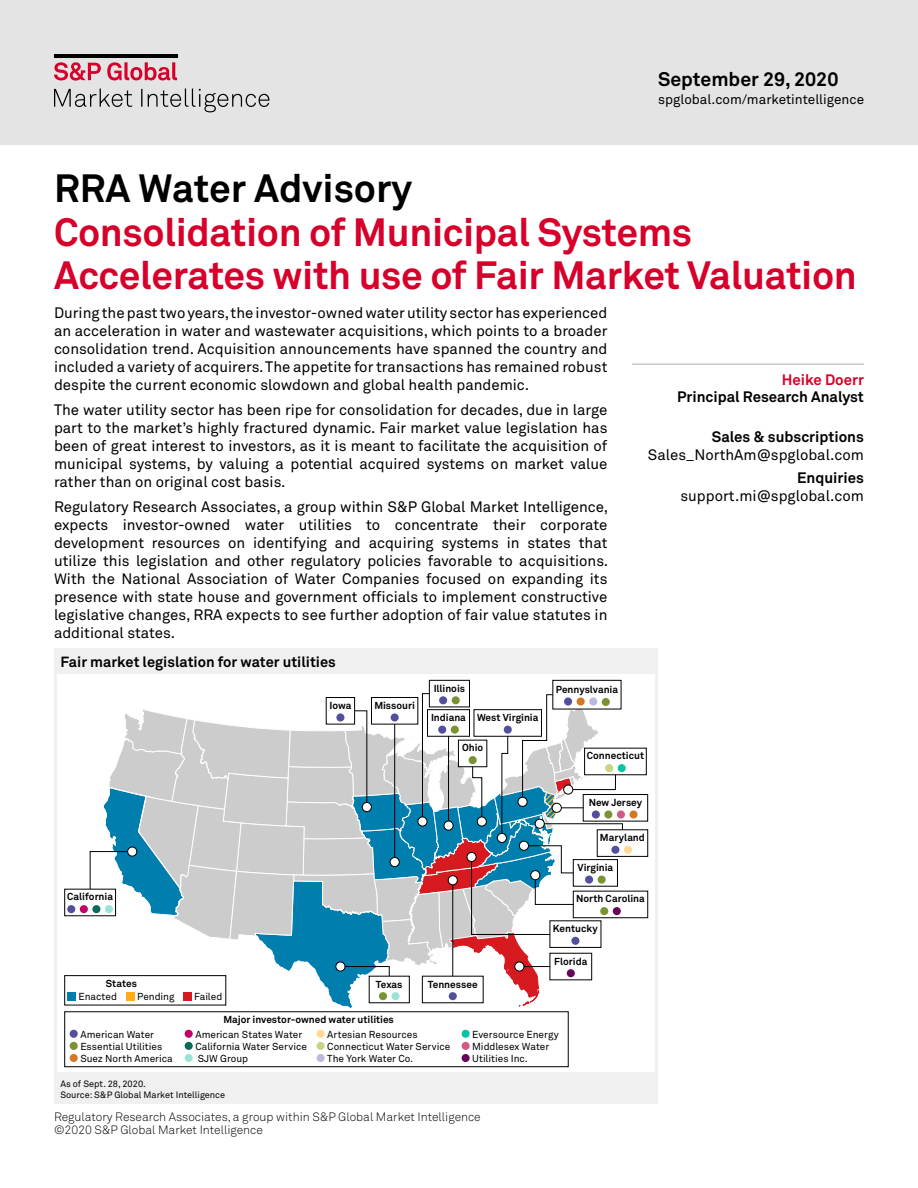
<style>
.page{position:relative;width:918px;height:1188px;background:#fff}
.page>*{position:absolute;margin:0;border:0;box-sizing:border-box;transform-origin:0 0}
.t1{font:700 39px/43.5px "Akkurat Pro";letter-spacing:-.01em;color:#d6002a}
.t2{font:700 39px "Akkurat Pro";color:#000}
.t3{font:700 19.5px "Akkurat Pro";color:#000}
.t4{font:15px/18px "Akkurat Pro";color:#000;text-align:justify}
.t5{font:700 15px "Akkurat Pro";color:#000}
.t6{font:700 15px "Akkurat Pro";color:#d6002a}
.t7{font:700 14.55px "Akkurat Pro";color:#000}
.t8{font:13.5px "Akkurat Pro";color:#000}
.t9{font:300 12px/13.5px "Akkurat Pro";color:#000}
.t10{font:10.05px/12px "Akkurat Pro";color:#000}
.t11{font:700 10.05px "Akkurat Pro";color:#000}
.t12{font:9.15px/10.8px "Akkurat Pro";color:#000}
</style>
<div class="page">
<div style="left:0;top:0;width:918px;height:145px;background:#e4e4e4"></div>
<svg style="left:54px;top:89px;width:215px;height:23px"></svg>
<svg style="left:54px;top:62px;width:123px;height:19px"></svg>
<hr style="left:54px;top:54px;width:123px;height:3px;background:#000">
<hr style="left:632px;top:363px;width:232px;height:2px;background:#c7c9c8">
<div style="left:54px;top:649px;width:603px;height:455px;background:#f0f0f0"></div>
<div style="left:57px;top:674px;width:597px;height:398px;background:#fff"></div>
<div style="left:68px;top:992px;width:8px;height:8px;background:#007eae"></div>
<div style="left:67px;top:905px;width:8px;height:8px;background:#534f9e;border-radius:50%"></div>
<div style="left:80px;top:905px;width:8px;height:8px;background:#c40067;border-radius:50%"></div>
<div style="left:70px;top:1030px;width:8px;height:8px;background:#534f9e;border-radius:50%"></div>
<div style="left:70px;top:1042px;width:8px;height:8px;background:#7b9234;border-radius:50%"></div>
<div style="left:70px;top:1054px;width:8px;height:8px;background:#d17925;border-radius:50%"></div>
<div style="left:185px;top:1030px;width:8px;height:8px;background:#c40067;border-radius:50%"></div>
<div style="left:185px;top:1042px;width:8px;height:8px;background:#0a6b5b;border-radius:50%"></div>
<div style="left:185px;top:1054px;width:8px;height:8px;background:#99e4d7;border-radius:50%"></div>
<div style="left:317px;top:1030px;width:8px;height:8px;background:#fed994;border-radius:50%"></div>
<div style="left:317px;top:1042px;width:8px;height:8px;background:#c5d582;border-radius:50%"></div>
<div style="left:462px;top:1030px;width:8px;height:8px;background:#08c3a5;border-radius:50%"></div>
<div style="left:462px;top:1042px;width:8px;height:8px;background:#d15983;border-radius:50%"></div>
<div style="left:462px;top:1054px;width:8px;height:8px;background:#6a035c;border-radius:50%"></div>
<div style="left:317px;top:1054px;width:8px;height:8px;background:#bbb9dd;border-radius:50%"></div>
<div style="left:64px;top:889px;width:52px;height:27px;border:1px solid #000"></div>
<div style="left:65px;top:975px;width:161px;height:30px;border:1px solid #000"></div>
<div style="left:64px;top:1012px;width:504px;height:55px;border:1px solid #000"></div>
<div style="left:553px;top:680px;width:68px;height:29px;border:1px solid #000"></div>
<div style="left:429px;top:680px;width:41px;height:27px;border:1px solid #000"></div>
<div style="left:624px;top:846px;width:8px;height:8px;background:#fed994;border-radius:50%"></div>
<div style="left:597px;top:830px;width:51px;height:27px;border:1px solid #000"></div>
<svg style="left:617px;top:810px;width:8px;height:9px"></svg>
<svg style="left:629px;top:810px;width:9px;height:9px"></svg>
<div style="left:583px;top:794px;width:65px;height:27px;border:1px solid #000"></div>
<svg style="left:618px;top:764px;width:8px;height:8px"></svg>
<div style="left:584px;top:748px;width:63px;height:27px;border:1px solid #000"></div>
<div style="left:573px;top:891px;width:75px;height:27px;border:1px solid #000"></div>
<svg style="left:90px;top:693px;width:533px;height:315px"></svg>
<div style="left:552px;top:803px;width:9px;height:9px;background:#fff;border-radius:50%"></div>
<div style="left:552px;top:803px;width:10px;height:10px;border:1px solid #000;border-radius:50%"></div>
<div style="left:474px;top:710px;width:67px;height:26px;background:#fff"></div>
<div style="left:474px;top:709px;width:68px;height:27px;border:1px solid #000"></div>
<div style="left:504px;top:726px;width:8px;height:8px;background:#534f9e;border-radius:50%"></div>
<div style="left:497px;top:833px;width:9px;height:9px;background:#fff;border-radius:50%"></div>
<div style="left:497px;top:833px;width:10px;height:10px;border:1px solid #000;border-radius:50%"></div>
<h2 class="t3" style="left:658px;top:67px;width:182px">September 29, 2020</h2>
<p class="t8" style="left:658px;top:92px;width:207px">spglobal.com/marketintelligence</p>
<h1 class="t2" style="left:54px;top:164px;width:360px">RRA Water Advisory</h1>
<h1 class="t1" style="left:54px;top:210px;width:804px">Consolidation of Municipal Systems<br>Accelerates with use of Fair Market Valuation</h1>
<p class="t4" style="left:54px;top:304px;width:555px">During the past two years, the investor-owned water utility sector has experienced an acceleration in water and wastewater acquisitions, which points to a broader consolidation trend. Acquisition announcements have spanned the country and included a variety of acquirers. The appetite for transactions has remained robust despite the current economic slowdown and global health pandemic.</p>
<p class="t4" style="left:54px;top:401px;width:555px">The water utility sector has been ripe for consolidation for decades, due in large part to the market’s highly fractured dynamic. Fair market value legislation has been of great interest to investors, as it is meant to facilitate the acquisition of municipal systems, by valuing a potential acquired systems on market value rather than on original cost basis.</p>
<p class="t4" style="left:54px;top:498px;width:556px">Regulatory Research Associates, a group within S&amp;P Global Market Intelligence, expects investor-owned water utilities to concentrate their corporate development resources on identifying and acquiring systems in states that utilize this legislation and other regulatory policies favorable to acquisitions.<br>With the National Association of Water Companies focused on expanding its presence with state house and government officials to implement constructive legislative changes, RRA expects to see further adoption of fair value statutes in additional states.</p>
<p class="t6" style="left:782px;top:371px;width:84px">Heike Doerr</p>
<p class="t5" style="left:677px;top:387px;width:188px">Principal Research Analyst</p>
<p class="t5" style="left:712px;top:427px;width:154px">Sales &amp; subscriptions</p>
<p class="t4" style="left:648px;top:446px;width:218px">Sales_NorthAm@spglobal.com</p>
<p class="t5" style="left:797px;top:468px;width:68px">Enquiries</p>
<p class="t4" style="left:680px;top:487px;width:185px">support.mi@spglobal.com</p>
<p class="t7" style="left:60px;top:653px;width:277px">Fair market legislation for water utilities</p>
<p class="t11" style="left:329px;top:699px;width:23px">Iowa</p>
<p class="t11" style="left:374px;top:699px;width:42px">Missouri</p>
<p class="t11" style="left:434px;top:682px;width:33px">Illinois</p>
<p class="t11" style="left:556px;top:683px;width:64px">Pennyslvania</p>
<p class="t11" style="left:431px;top:711px;width:36px">Indiana</p>
<p class="t11" style="left:477px;top:711px;width:63px">West Virginia</p>
<p class="t11" style="left:462px;top:742px;width:23px">Ohio</p>
<p class="t11" style="left:587px;top:750px;width:59px">Connecticut</p>
<p class="t11" style="left:67px;top:891px;width:47px">California</p>
<p class="t11" style="left:106px;top:977px;width:33px">States</p>
<p class="t10" style="left:79px;top:990px;width:40px">Enacted</p>
<p class="t10" style="left:137px;top:990px;width:39px">Pending</p>
<p class="t10" style="left:194px;top:990px;width:30px">Failed</p>
<p class="t11" style="left:376px;top:978px;width:28px">Texas</p>
<p class="t11" style="left:223px;top:1013px;width:172px">Major investor-owned water utilities</p>
<p class="t11" style="left:428px;top:978px;width:51px">Tennessee</p>
<p class="t11" style="left:589px;top:796px;width:55px">New Jersey</p>
<p class="t11" style="left:600px;top:831px;width:47px">Maryland</p>
<p class="t11" style="left:578px;top:861px;width:37px">Virginia</p>
<p class="t11" style="left:576px;top:893px;width:70px">North Carolina</p>
<p class="t11" style="left:553px;top:922px;width:46px">Kentucky</p>
<p class="t11" style="left:554px;top:955px;width:35px">Florida</p>
<p class="t10" style="left:80px;top:1028px;width:94px">American Water<br>Essential Utilities<br>Suez North America</p>
<p class="t10" style="left:195px;top:1028px;width:113px">American States Water<br>California Water Service<br>SJW Group</p>
<p class="t10" style="left:327px;top:1028px;width:125px">Artesian Resources<br>Connecticut Water Service<br>The York Water Co.</p>
<p class="t10" style="left:472px;top:1028px;width:88px">Eversource Energy<br>Middlesex Water<br>Utilities Inc.</p>
<p class="t12" style="left:60px;top:1078px;width:166px">As of Sept. 28, 2020.<br>Source: S&amp;P Global Market Intelligence</p>
<p class="t9" style="left:54px;top:1110px;width:428px">Regulatory Research Associates, a group within S&amp;P Global Market Intelligence ©2020 S&amp;P Global Market Intelligence</p>
</div>
